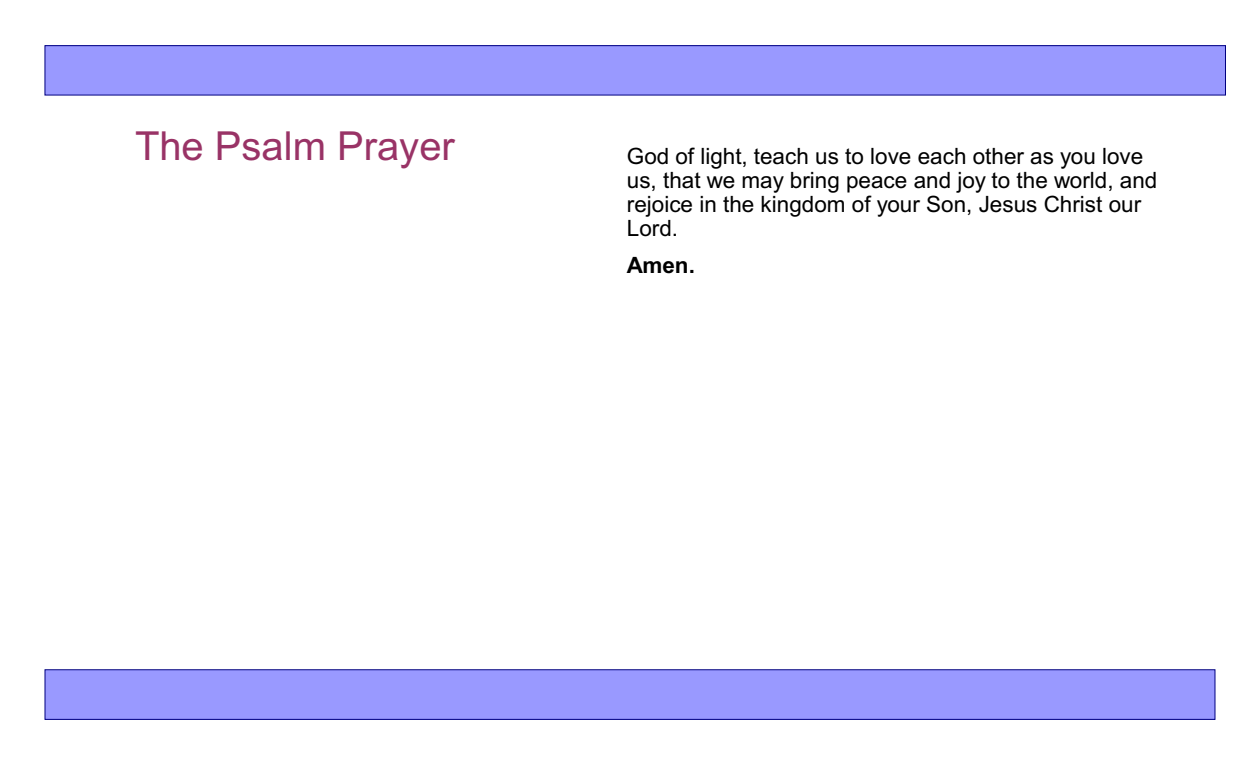
<style>
.page{position:relative;width:1260px;height:765px;background:#fff}
.page>*{position:absolute;margin:0;border:0;box-sizing:border-box;transform-origin:0 0}
.t1{font:40px "Arial";color:#936}
.t2{font:22.5px/23.8px "Arial";color:#000}
.t3{font:700 22.5px "Arial";color:#000}
</style>
<div class="page">
<div style="left:45px;top:670px;width:1170px;height:49px;background:#99f"></div>
<div style="left:45px;top:46px;width:1180px;height:49px;background:#99f"></div>
<h1 class="t1" style="left:135px;top:131px;width:321px">The Psalm Prayer</h1>
<p class="t2" style="left:627px;top:147px;width:532px">God of light, teach us to love each other as you love us, that we may bring peace and joy to the world, and rejoice in the kingdom of your Son, Jesus Christ our Lord.</p>
<p class="t3" style="left:627px;top:256px;width:70px">Amen.</p>
</div>
